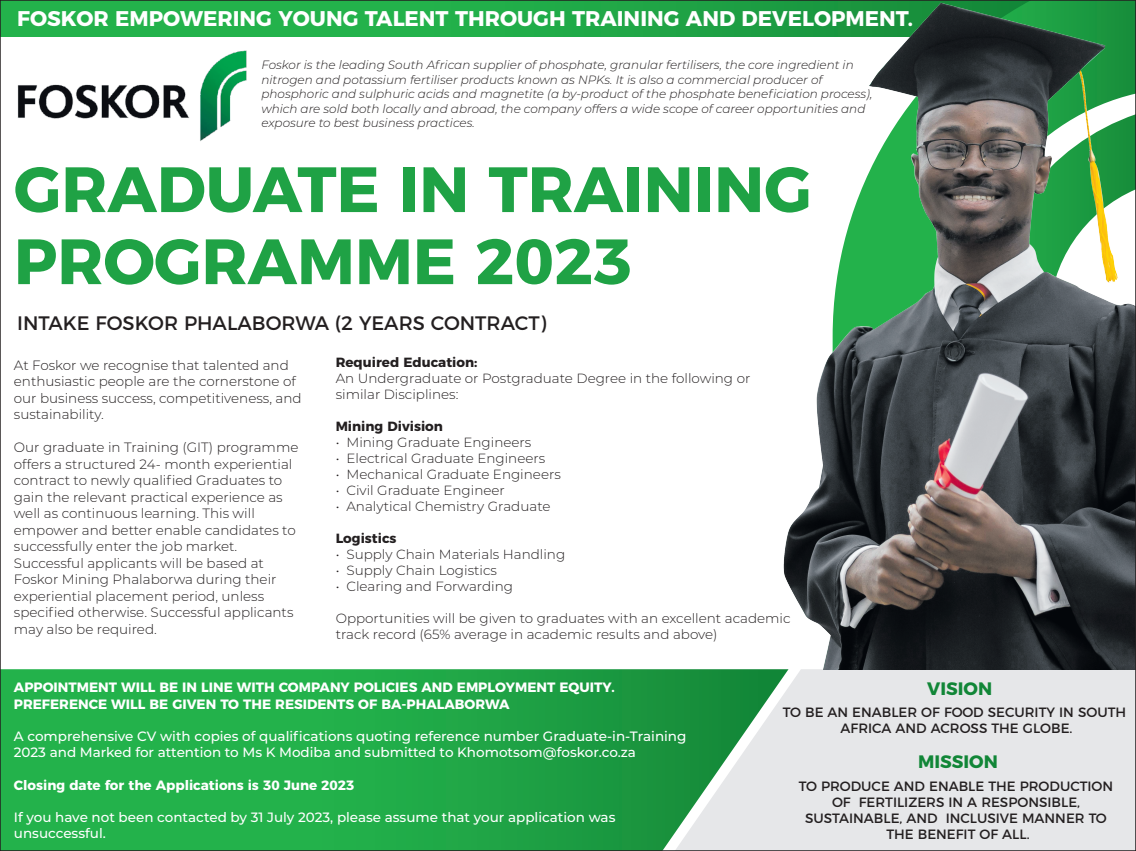
<style>
.page{position:relative;width:1136px;height:851px;background:#fff}
.page>*{position:absolute;margin:0;border:0;box-sizing:border-box;transform-origin:0 0}
.t1{font:700 63.75px/72px "Montserrat";color:#1fa245}
.t2{font:700 21.15px "Montserrat";color:#fff}
.t3{font:19.5px "Montserrat";color:#231f20}
.t4{font:700 18px "Montserrat";color:#118637}
.t5{font:300 13.5px/16.5px "Montserrat";color:#231f20}
.t6{font:500 13.5px/16.2px "Montserrat";color:#fff}
.t7{font:13.5px/16.2px "Montserrat";color:#231f20;text-align:center}
.t8{font:700 13.5px "Montserrat";color:#fff}
.t9{font:300 13.35px/15.9px "Montserrat";color:#231f20}
.t10{font:700 13.35px "Montserrat";color:#231f20}
.t11{font:italic 300 12px/14.4px "Montserrat";color:#231f20}
</style>
<div class="page">
<svg style="left:3px;top:3px;width:770px;height:34px;background:#21ad49"></svg>
<img style="left:17px;top:50px;width:229px;height:91px">
<div style="left:788px;top:669px;width:344px;height:178px;background:#e6e7e9"></div>
<svg style="left:3px;top:669px;width:785px;height:178px;background:#2fad53"></svg>
<img style="left:773px;top:3px;width:359px;height:666px">
<h2 class="t2" style="left:17px;top:1px;width:897px">FOSKOR EMPOWERING YOUNG TALENT THROUGH TRAINING AND DEVELOPMENT.</h2>
<p class="t11" style="left:261px;top:57px;width:612px">Foskor is the leading South African supplier of phosphate, granular fertilisers, the core ingredient in nitrogen and potassium fertiliser products known as NPKs. It is also a commercial producer of phosphoric and sulphuric acids and magnetite (a by-product of the phosphate beneficiation process), which are sold both locally and abroad, the company offers a wide scope of career opportunities and exposure to best business practices.</p>
<h1 class="t1" style="left:14px;top:148px;width:799px">GRADUATE IN TRAINING<br>PROGRAMME 2023</h1>
<h3 class="t3" style="left:17px;top:307px;width:530px">INTAKE FOSKOR PHALABORWA (2 YEARS CONTRACT)</h3>
<p class="t5" style="left:14px;top:356px;width:289px">At Foskor we recognise that talented and enthusiastic people are the cornerstone of our business success, competitiveness, and sustainability.</p>
<p class="t5" style="left:14px;top:438px;width:286px">Our graduate in Training (GIT) programme offers a structured 24- month experiential contract to newly qualified Graduates to gain the relevant practical experience as well as continuous learning. This will empower and better enable candidates to successfully enter the job market.<br>Successful applicants will be based at Foskor Mining Phalaborwa during their experiential placement period, unless specified otherwise. Successful applicants may also be required.</p>
<p class="t10" style="left:336px;top:351px;width:143px">Required Education:</p>
<p class="t9" style="left:336px;top:370px;width:416px">An Undergraduate or Postgraduate Degree in the following or similar Disciplines:</p>
<p class="t10" style="left:336px;top:415px;width:109px">Mining Division</p>
<p class="t9" style="left:336px;top:434px;width:197px">• Mining Graduate Engineers</p>
<p class="t9" style="left:336px;top:449px;width:211px">• Electrical Graduate Engineers</p>
<p class="t9" style="left:336px;top:465px;width:226px">• Mechanical Graduate Engineers</p>
<p class="t9" style="left:336px;top:481px;width:171px">• Civil Graduate Engineer</p>
<p class="t9" style="left:336px;top:497px;width:216px">• Analytical Chemistry Graduate</p>
<p class="t10" style="left:336px;top:527px;width:62px">Logistics</p>
<p class="t9" style="left:336px;top:545px;width:231px">• Supply Chain Materials Handling</p>
<p class="t9" style="left:336px;top:561px;width:163px">• Supply Chain Logistics</p>
<p class="t9" style="left:336px;top:577px;width:179px">• Clearing and Forwarding</p>
<p class="t9" style="left:336px;top:609px;width:456px">Opportunities will be given to graduates with an excellent academic track record (65% average in academic results and above)</p>
<p class="t8" style="left:14px;top:676px;width:602px">APPOINTMENT WILL BE IN LINE WITH COMPANY POLICIES AND EMPLOYMENT EQUITY.</p>
<h3 class="t4" style="left:927px;top:673px;width:66px">VISION</h3>
<p class="t8" style="left:14px;top:692px;width:497px">PREFERENCE WILL BE GIVEN TO THE RESIDENTS OF BA-PHALABORWA</p>
<p class="t6" style="left:14px;top:727px;width:674px">A comprehensive CV with copies of qualifications quoting reference number Graduate-in-Training<br>2023 and Marked for attention to Ms K Modiba and submitted to Khomotsom@foskor.co.za</p>
<p class="t8" style="left:14px;top:773px;width:342px">Closing date for the Applications is 30 June 2023</p>
<p class="t6" style="left:14px;top:808px;width:603px">If you have not been contacted by 31 July 2023, please assume that your application was unsuccessful.</p>
<p class="t7" style="left:782px;top:702px;width:345px">TO BE AN ENABLER OF FOOD SECURITY IN SOUTH<br>AFRICA AND ACROSS THE GLOBE.</p>
<h3 class="t4" style="left:918px;top:746px;width:81px">MISSION</h3>
<p class="t7" style="left:798px;top:776px;width:316px">TO PRODUCE AND ENABLE THE PRODUCTION<br>OF FERTILIZERS IN A RESPONSIBLE,<br>SUSTAINABLE, AND INCLUSIVE MANNER TO<br>THE BENEFIT OF ALL.</p>
</div>
